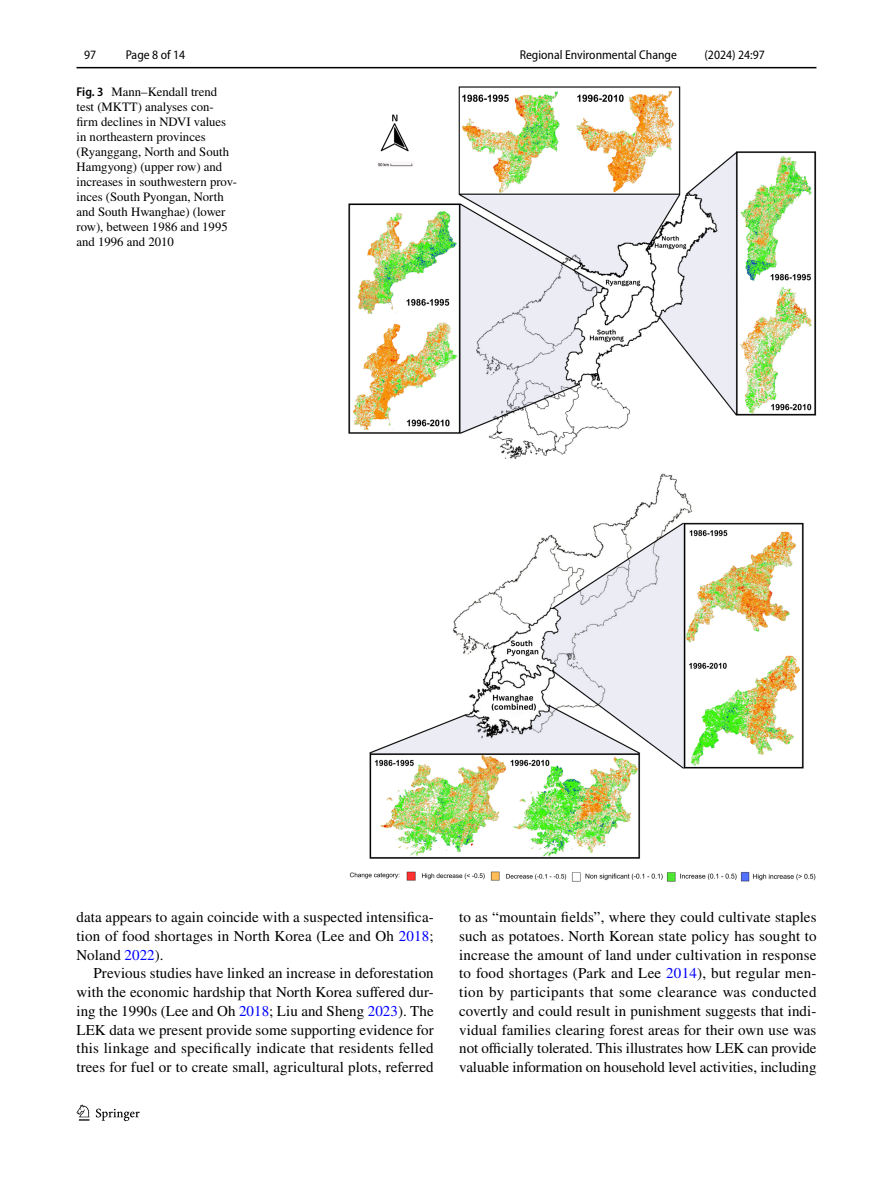
<style>
.page{position:relative;width:893px;height:1187px;background:#fff}
.page>*{position:absolute;margin:0;border:0;box-sizing:border-box;transform-origin:0 0}
.t1{font:15px/18.8px "STIX";letter-spacing:.005em;color:#000;text-align:justify}
.t2{font:12.75px/15px "STIX";color:#000}
.t3{font:semi-condensed 12.75px "Myriad Pro";color:#000}
.s1{font-family:"Myriad Pro";font-weight:600;font-stretch:semi-condensed}
.s2{color:#00f}
</style>
<div class="page">
<hr style="left:77px;top:67px;width:739px;height:1px;background:#000">
<svg style="left:77px;top:1104px;width:12px;height:16px"></svg>
<svg style="left:96px;top:1108px;width:44px;height:12px"></svg>
<img style="left:349px;top:87px;width:468px;height:794px">
<p class="t3" style="left:84px;top:48px;width:14px">97</p>
<p class="t3" style="left:126px;top:48px;width:61px">Page 8 of 14</p>
<p class="t3" style="left:520px;top:48px;width:159px">Regional Environmental Change</p>
<p class="t3" style="left:704px;top:48px;width:62px">(2024) 24:97</p>
<p class="t2" style="left:77px;top:85px;width:162px"><span class="s1">Fig. 3</span> Mann–Kendall trend test (MKTT) analyses con&shy;firm declines in NDVI values in northeastern provinces (Ryanggang, North and South<br>Hamgyong) (upper row) and increases in southwestern prov&shy;inces (South Pyongan, North and South Hwanghae) (lower row), between 1986 and 1995 and 1996 and 2010</p>
<p class="t1" style="left:77px;top:908px;width:359px">data appears to again coincide with a suspected intensifica&shy;tion of food shortages in North Korea (Lee and Oh <span class="s2">2018</span>; Noland <span class="s2">2022</span>).</p>
<p class="t1" style="left:77px;top:964px;width:359px;text-indent:17px">Previous studies have linked an increase in deforestation with the economic hardship that North Korea suffered dur&shy;ing the 1990s (Lee and Oh <span class="s2">2018</span>; Liu and Sheng <span class="s2">2023</span>). The LEK data we present provide some supporting evidence for this linkage and specifically indicate that residents felled trees for fuel or to create small, agricultural plots, referred</p>
<p class="t1" style="left:459px;top:908px;width:359px">to as “mountain fields”, where they could cultivate staples such as potatoes. North Korean state policy has sought to increase the amount of land under cultivation in response to food shortages (Park and Lee <span class="s2">2014</span>), but regular men&shy;tion by participants that some clearance was conducted covertly and could result in punishment suggests that indi&shy;vidual families clearing forest areas for their own use was not officially tolerated. This illustrates how LEK can provide valuable information on household level activities, including</p>
</div>
